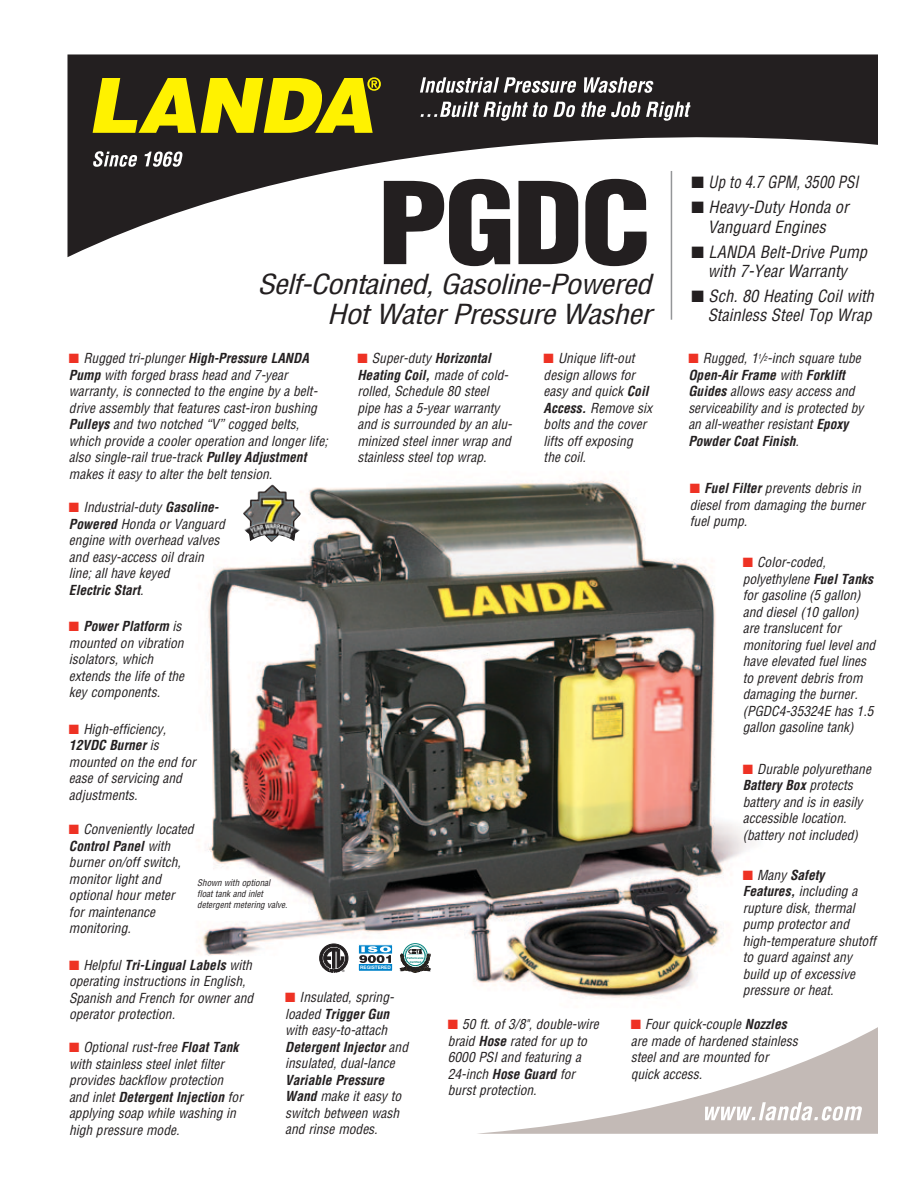
<style>
.page{position:relative;width:918px;height:1188px;background:#fff}
.page>*{position:absolute;margin:0;border:0;box-sizing:border-box;transform-origin:0 0}
.t1{font:900 condensed 111px "Helvetica";color:#231f20;scale:1.15 1}
.t2{font:italic condensed 27px "Helvetica";letter-spacing:-.025em;color:#231f20;scale:1.15 1}
.t3{font:italic condensed 16.5px/19.5px "Helvetica";color:#231f20;text-align:center}
.t4{font:italic condensed 16.5px "Helvetica";color:#231f20;scale:.9 1}
.t5{font:italic condensed 13.5px/16.5px "Helvetica";color:#231f20}
.t6{font:italic condensed 9px/10.8px "Helvetica";color:#231f20}
.t7{font:700 4.8px "Helvetica";color:#fff}
.t8{font:3.3px "Helvetica";color:#231f20}
.t9{font:700 2.85px/3.3px "Helvetica";color:#00817c;text-align:center}
.s1{color:#ee3224}
.s2{font-weight:700}
</style>
<div class="page">
<svg style="left:68px;top:54px;width:810px;height:203px"></svg>
<svg style="left:420px;top:77px;width:156px;height:16px"></svg>
<svg style="left:584px;top:77px;width:70px;height:16px"></svg>
<svg style="left:421px;top:102px;width:270px;height:19px"></svg>
<svg style="left:93px;top:151px;width:44px;height:16px"></svg>
<svg style="left:144px;top:152px;width:39px;height:15px"></svg>
<svg style="left:478px;top:1027px;width:400px;height:107px"></svg>
<svg style="left:93px;top:77px;width:288px;height:56px;background:#a59b0c"></svg>
<img style="left:198px;top:480px;width:556px;height:518px">
<svg style="left:360px;top:963px;width:31px;height:2px"></svg>
<div style="left:358px;top:965px;width:35px;height:6px;background:#0083ca"></div>
<svg style="left:360px;top:946px;width:31px;height:17px"></svg>
<div style="left:358px;top:944px;width:35px;height:28px;border:1px solid #fff"></div>
<svg style="left:319px;top:944px;width:29px;height:29px"></svg>
<svg style="left:400px;top:940px;width:30px;height:33px"></svg>
<hr style="left:671px;top:171px;width:1px;height:149px;background:#949698">
<img style="left:243px;top:485px;width:57px;height:57px">
<h1 class="t1" style="left:377px;top:154px;width:240px">PGDC</h1>
<h2 class="t2" style="left:327px;top:297px;width:283px">Hot Water Pressure Washer</h2>
<h2 class="t2" style="left:257px;top:267px;width:344px">Self-Contained, Gasoline-Powered</h2>
<p class="t4" style="left:692px;top:172px;width:187px">■ Up to 4.7 GPM, 3500 PSI</p>
<p class="t3" style="left:692px;top:197px;width:159px">■ Heavy-Duty Honda or<br>Vanguard Engines</p>
<p class="t3" style="left:692px;top:242px;width:177px">■ LANDA Belt-Drive Pump with 7‑Year Warranty</p>
<p class="t3" style="left:692px;top:286px;width:184px;text-align:right">■ Sch. 80 Heating Coil with<br>Stainless Steel Top Wrap</p>
<p class="t5" style="left:544px;top:350px;width:110px"><span class="s1">■</span> Unique lift-out design allows for easy and quick <span class="s2">Coil<br>Access.</span> Remove six bolts and the cover lifts off exposing the coil.</p>
<p class="t5" style="left:357px;top:350px;width:156px"><span class="s1">■</span> Super-duty <span class="s2">Horizontal<br>Heating Coil,</span> made of cold&shy;rolled, Schedule 80 steel pipe has a 5‑year warranty and is surrounded by an alu&shy;minized steel inner wrap and stainless steel top wrap.</p>
<p class="t5" style="left:688px;top:350px;width:177px"><span class="s1">■</span> Rugged, 1<sup>1</sup>/<sup>2</sup>-inch square tube<br><span class="s2">Open-Air Frame</span> with <span class="s2">Forklift<br>Guides</span> allows easy access and serviceability and is protected by an all-weather resistant <span class="s2">Epoxy<br>Powder Coat Finish</span>.</p>
<p class="t5" style="left:69px;top:350px;width:260px"><span class="s1">■</span> Rugged tri-plunger <span class="s2">High-Pressure LANDA Pump</span> with forged brass head and 7‑year warranty, is connected to the engine by a belt&shy;drive assembly that features cast-iron bushing <span class="s2">Pulleys</span> and two notched “V” cogged belts, which provide a cooler operation and longer life; also single-rail true-track <span class="s2">Pulley Adjustment </span>makes it easy to alter the belt tension.</p>
<p class="t5" style="left:690px;top:480px;width:177px"><span class="s1">■</span> <span class="s2">Fuel Filter</span> prevents debris in diesel from damaging the burner fuel pump.</p>
<p class="t5" style="left:743px;top:554px;width:134px"><span class="s1">■</span> Color-coded, polyethylene <span class="s2">Fuel Tanks </span>for gasoline (5 gallon) and diesel (10 gallon) are translucent for monitoring fuel level and have elevated fuel lines to prevent debris from damaging the burner. (PGDC4-35324E has 1.5 gallon gasoline tank)</p>
<p class="t5" style="left:69px;top:499px;width:157px"><span class="s1">■</span> Industrial-duty <span class="s2">Gasoline-<br>Powered</span> Honda or Vanguard engine with overhead valves and easy-access oil drain line; all have keyed<br><span class="s2">Electric Start</span>.</p>
<p class="t5" style="left:69px;top:618px;width:117px"><span class="s1">■</span> <span class="s2">Power Platform</span> is mounted on vibration isolators, which extends the life of the key components.</p>
<p class="t5" style="left:69px;top:720px;width:128px"><span class="s1">■</span> High-efficiency,<br><span class="s2">12VDC Burner</span> is mounted on the end for ease of servicing and adjustments.</p>
<p class="t5" style="left:743px;top:760px;width:130px"><span class="s1">■</span> Durable polyurethane<br><span class="s2">Battery Box</span> protects battery and is in easily accessible location. (battery not included)</p>
<p class="t5" style="left:69px;top:821px;width:126px"><span class="s1">■</span> Conveniently located<br><span class="s2">Control Panel</span> with burner on/off switch, monitor light and optional hour meter<br>for maintenance monitoring.</p>
<p class="t5" style="left:743px;top:866px;width:135px"><span class="s1">■</span> Many <span class="s2">Safety<br>Features,</span> including a rupture disk, thermal pump protector and high-temperature shutoff to guard against any build up of excessive pressure or heat.</p>
<p class="t6" style="left:197px;top:877px;width:92px">Shown with optional float tank and inlet detergent metering valve.</p>
<p class="t9" style="left:407px;top:957px;width:18px">Performance<br>Certified</p>
<p class="t5" style="left:69px;top:957px;width:186px"><span class="s1">■</span> Helpful <span class="s2">Tri-Lingual Labels</span> with operating instructions in English,<br>Spanish and French for owner and operator protection.</p>
<p class="t5" style="left:69px;top:1039px;width:175px"><span class="s1">■</span> Optional rust-free <span class="s2">Float Tank </span>with stainless steel inlet filter provides backflow protection and inlet <span class="s2">Detergent Injection</span> for applying soap while washing in high pressure mode.</p>
<p class="t7" style="left:360px;top:965px;width:32px">REGISTERED</p>
<p class="t8" style="left:342px;top:969px;width:4px">®</p>
<p class="t5" style="left:285px;top:989px;width:124px"><span class="s1">■</span> Insulated, spring&shy;loaded <span class="s2">Trigger Gun </span>with easy-to-attach<br><span class="s2">Detergent Injector</span> and insulated, dual-lance</p>
<p class="t5" style="left:285px;top:1072px;width:118px"><span class="s2">Variable Pressure<br>Wand</span> make it easy to switch between wash and rinse modes.</p>
<p class="t5" style="left:448px;top:1016px;width:153px"><span class="s1">■</span> 50 ft. of 3/8", double-wire braid <span class="s2">Hose</span> rated for up to<br>6000 PSI and featuring a<br>24‑inch <span class="s2">Hose Guard</span> for burst protection.</p>
<p class="t5" style="left:631px;top:1016px;width:169px"><span class="s1">■</span> Four quick-couple <span class="s2">Nozzles </span>are made of hardened stainless steel and are mounted for quick access.</p>
</div>
